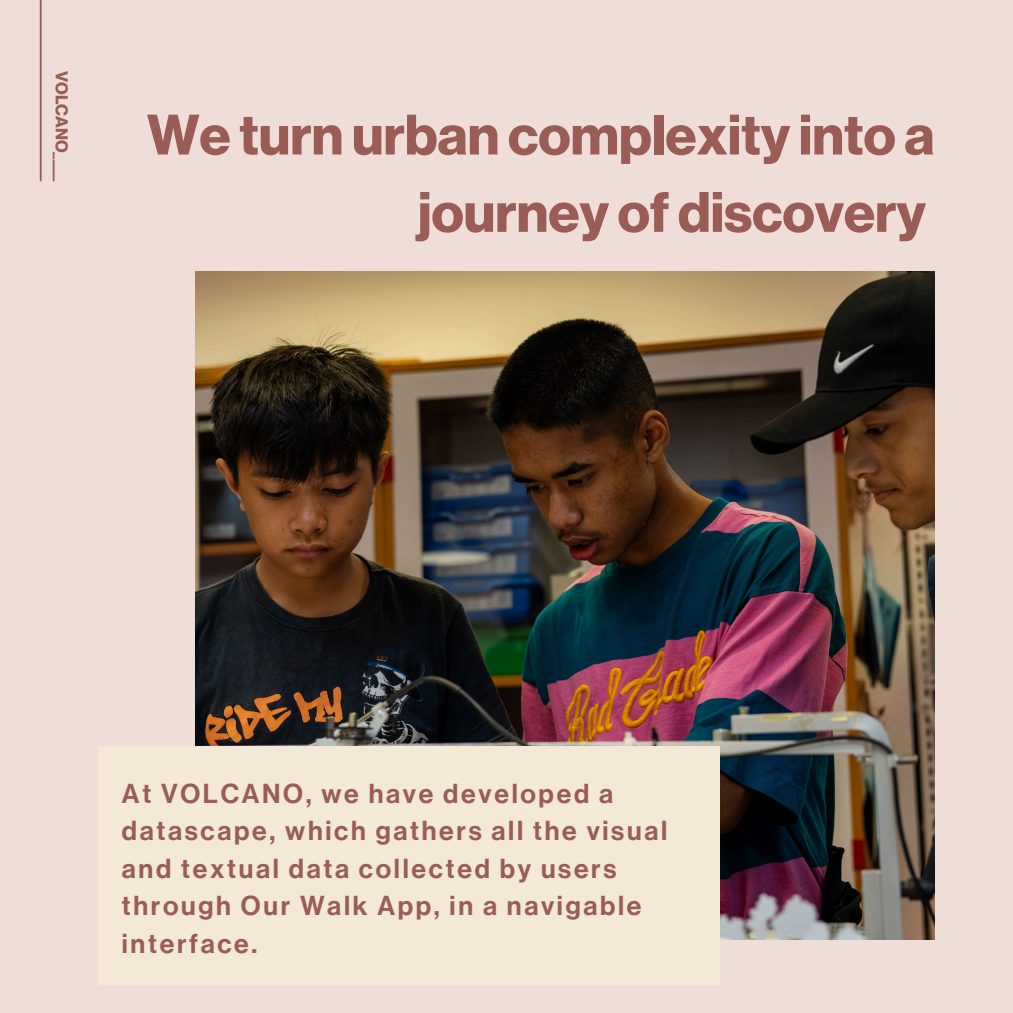
<style>
.page{position:relative;width:1013px;height:1013px;background:#fff}
.page>*{position:absolute;margin:0;border:0;box-sizing:border-box;transform-origin:0 0}
.t1{font:700 55.62px/77.2px "Neue Haas Display";color:#995d55;text-align:right}
.t2{font:26.88px/37.5px "Neue Haas Display Mediu";letter-spacing:.1em;color:#995d55}
.t3{font:700 16.88px "Neue Haas Display";color:#995d55}
</style>
<div class="page">
<div style="left:0;top:0;width:1012px;height:1012px;background:#efded8"></div>
<hr style="left:40px;top:0;width:2px;height:180px;background:#995d55">
<img style="left:195px;top:272px;width:739px;height:667px">
<div style="left:98px;top:746px;width:622px;height:238px;background:#f4e9d6"></div>
<p class="t3" style="left:69px;top:71px;width:112px;rotate:90deg">VOLCANO____</p>
<h1 class="t1" style="left:147px;top:98px;width:789px">We turn urban complexity into a journey of discovery</h1>
<h2 class="t2" style="left:122px;top:775px;width:546px">At VOLCANO, we have developed a datascape, which gathers all the visual and textual data collected by users through Our Walk App, in a navigable interface.</h2>
</div>
